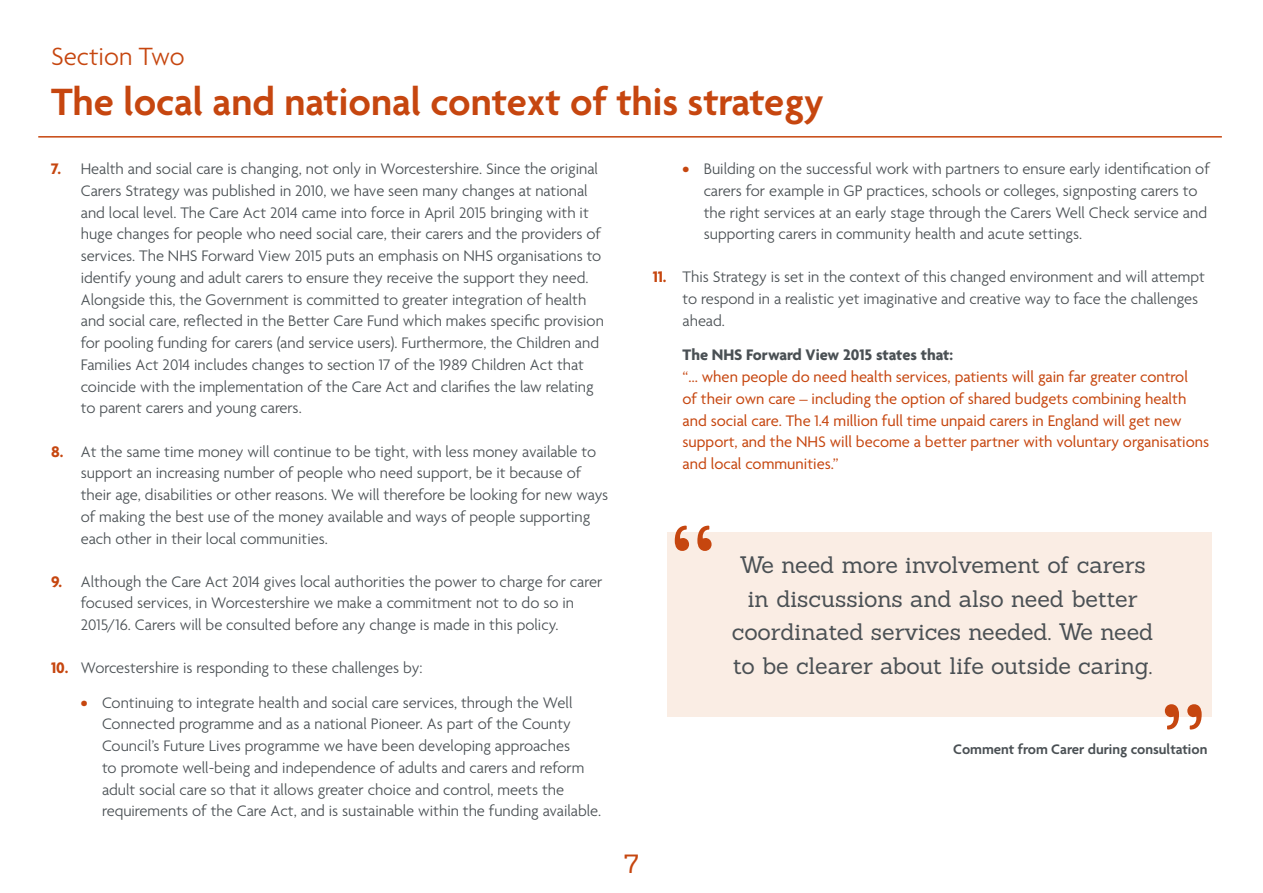
<style>
.page{position:relative;width:1263px;height:893px;background:#fff}
.page>*{position:absolute;margin:0;border:0;box-sizing:border-box;transform-origin:0 0}
.t1{font:600 41.1px "Agenda";color:#c6460f}
.t2{font:300 27px "Agenda";color:#c6460f}
.t3{font:25.5px "Sanchez";color:#c6460f}
.t4{font:23.25px/33.8px "Sanchez";letter-spacing:-.005em;color:#4a5054;text-align:center}
.t5{font:300 16.5px/21.8px "Agenda";color:#4a5054}
.t6{font:16.5px/21.8px "Agenda";color:#c6460f}
.t7{font:700 16.5px "Agenda";color:#4a5054}
.t8{font:600 15px "Agenda";color:#4a5054}
.s1{font-weight:700;color:#c6460f}
</style>
<div class="page">
<hr style="left:38px;top:136px;width:1184px;height:2px;background:#c6460f">
<div style="left:668px;top:532px;width:544px;height:185px;background:#faede4"></div>
<svg style="left:675px;top:526px;width:36px;height:25px"></svg>
<svg style="left:1165px;top:704px;width:37px;height:25px"></svg>
<h2 class="t2" style="left:51px;top:41px;width:135px">Section Two</h2>
<h1 class="t1" style="left:51px;top:76px;width:774px">The local and national context of this strategy</h1>
<p class="t5" style="left:81px;top:158px;width:525px;text-indent:-30px"><span class="s1">7.</span> Health and social care is changing, not only in Worcestershire. Since the original Carers Strategy was published in 2010, we have seen many changes at national and local level. The Care Act 2014 came into force in April 2015 bringing with it huge changes for people who need social care, their carers and the providers of services. The NHS Forward View 2015 puts an emphasis on NHS organisations to identify young and adult carers to ensure they receive the support they need.<br>Alongside this, the Government is committed to greater integration of health and social care, reflected in the Better Care Fund which makes specific provision for pooling funding for carers (and service users). Furthermore, the Children and Families Act 2014 includes changes to section 17 of the 1989 Children Act that coincide with the implementation of the Care Act and clarifies the law relating to parent carers and young carers.</p>
<p class="t5" style="left:81px;top:440px;width:529px;text-indent:-30px"><span class="s1">8.</span> At the same time money will continue to be tight, with less money available to support an increasing number of people who need support, be it because of their age, disabilities or other reasons. We will therefore be looking for new ways of making the best use of the money available and ways of people supporting each other in their local communities.</p>
<p class="t5" style="left:81px;top:570px;width:523px;text-indent:-30px"><span class="s1">9.</span> Although the Care Act 2014 gives local authorities the power to charge for carer focused services, in Worcestershire we make a commitment not to do so in<br>2015/16. Carers will be consulted before any change is made in this policy.</p>
<p class="t5" style="left:51px;top:657px;width:373px"><span class="s1">10.</span> Worcestershire is responding to these challenges by:</p>
<p class="t5" style="left:102px;top:691px;width:501px;text-indent:-21px"><span class="s1">•</span> Continuing to integrate health and social care services, through the Well Connected programme and as a national Pioneer. As part of the County Council’s Future Lives programme we have been developing approaches<br>to promote well-being and independence of adults and carers and reform adult social care so that it allows greater choice and control, meets the requirements of the Care Act, and is sustainable within the funding available.</p>
<p class="t5" style="left:704px;top:158px;width:508px;text-indent:-21px"><span class="s1">•</span> Building on the successful work with partners to ensure early identification of carers for example in GP practices, schools or colleges, signposting carers to the right services at an early stage through the Carers Well Check service and supporting carers in community health and acute settings.</p>
<p class="t5" style="left:682px;top:266px;width:524px;text-indent:-30px"><span class="s1">11.</span> This Strategy is set in the context of this changed environment and will attempt to respond in a realistic yet imaginative and creative way to face the challenges ahead.</p>
<p class="t7" style="left:682px;top:345px;width:272px">The NHS Forward View 2015 states that:</p>
<p class="t6" style="left:682px;top:366px;width:528px">“… when people do need health services, patients will gain far greater control<br>of their own care – including the option of shared budgets combining health and social care. The 1.4 million full time unpaid carers in England will get new support, and the NHS will become a better partner with voluntary organisations and local communities.”</p>
<h3 class="t4" style="left:732px;top:547px;width:423px">We need more involvement of carers in discussions and also need better coordinated services needed. We need to be clearer about life outside caring.</h3>
<p class="t8" style="left:953px;top:740px;width:256px">Comment from Carer during consultation</p>
<h3 class="t3" style="left:624px;top:848px;width:17px">7</h3>
</div>
